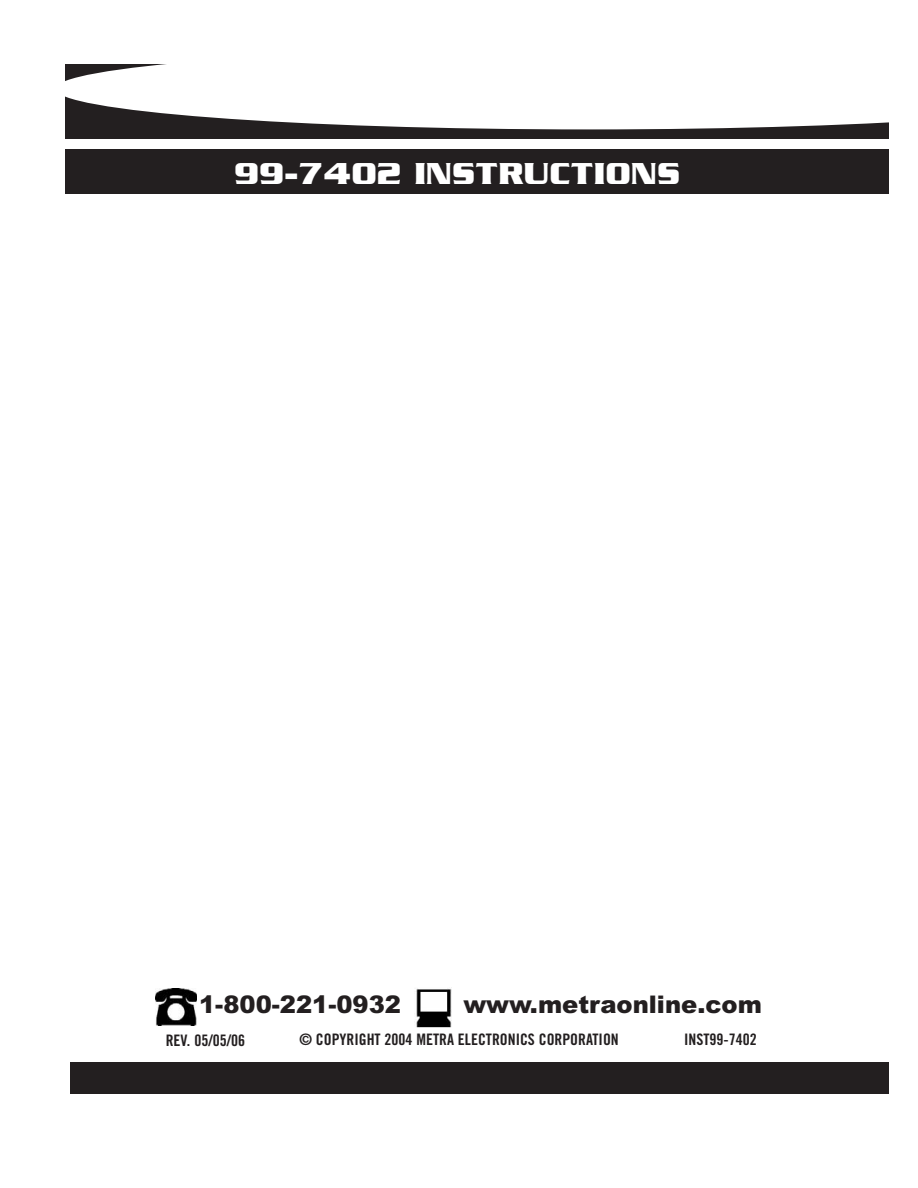
<style>
.page{position:relative;width:918px;height:1188px;background:#fff}
.page>*{position:absolute;margin:0;border:0;box-sizing:border-box;transform-origin:0 0}
.t1{font:700 32.7px "Serpentine ICG";color:#fff}
.t2{font:900 24.3px "Arial";color:#231f20}
.t3{font:15.9px "Trade Gothic Bold Cond Twenty";color:#231f20}
</style>
<div class="page">
<div style="left:65px;top:64px;width:824px;height:75px;background:#231f20"></div>
<svg style="left:65px;top:64px;width:824px;height:65px;background:#e8e8e8"></svg>
<div style="left:65px;top:149px;width:824px;height:45px;background:#231f20"></div>
<div style="left:70px;top:1062px;width:819px;height:32px;background:#231f20"></div>
<img style="left:416px;top:988px;width:35px;height:39px">
<img style="left:155px;top:989px;width:41px;height:37px">
<h1 class="t1" style="left:234px;top:163px;width:447px">99-7402 INSTRUCTIONS</h1>
<h2 class="t2" style="left:199px;top:996px;width:203px">1-800-221-0932</h2>
<h2 class="t2" style="left:463px;top:996px;width:300px">www.metraonline.com</h2>
<p class="t3" style="left:166px;top:1035px;width:81px">REV. 05/05/06</p>
<p class="t3" style="left:299px;top:1034px;width:321px">© COPYRIGHT 2004 METRA ELECTRONICS CORPORATION</p>
<p class="t3" style="left:684px;top:1034px;width:74px">INST99-7402</p>
</div>
